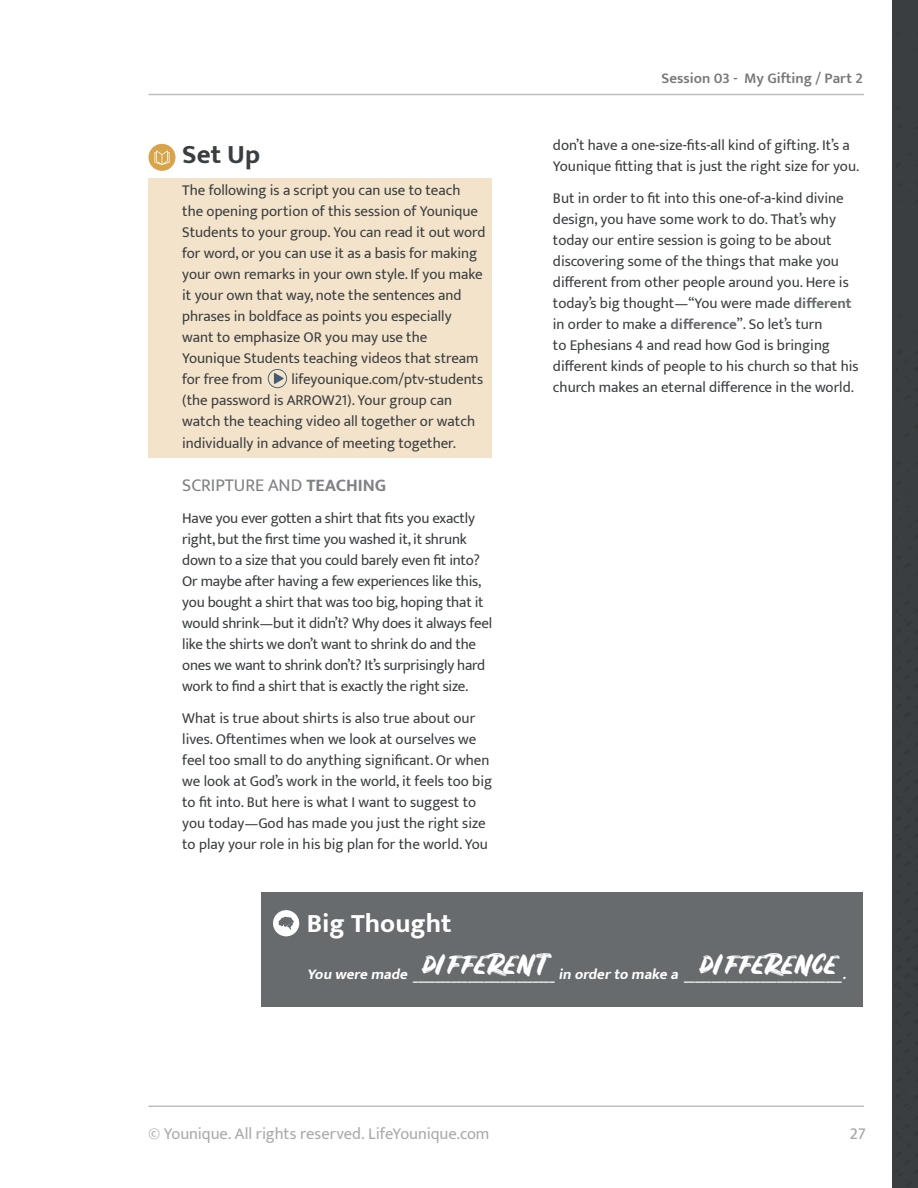
<style>
.page{position:relative;width:918px;height:1188px;background:#fff}
.page>*{position:absolute;margin:0;border:0;box-sizing:border-box;transform-origin:0 0}
.t1{font:30px "Rustico V2 Regular";color:#fff}
.t2{font:700 27px "Mukta";color:#fff}
.t3{font:700 27px "Mukta";color:#3a3e40}
.t4{font:18px "Mukta";color:#808285}
.t5{font:16.5px "Mukta";letter-spacing:-.005em;color:#a7a9ac}
.t6{font:500 16.5px "Mukta";color:#a7a9ac}
.t7{font:15px/21px "Mukta";color:#3a3e40}
.t8{font:italic 700 15px "Mukta";color:#fff}
.t9{font:600 15px "Mukta";color:#77787b}
.s1{font-weight:700}
.s2{font-weight:700;color:#676b6d}
</style>
<div class="page">
<div style="left:892px;top:0;width:26px;height:1188px;background:#3a3e40"></div>
<div style="left:148px;top:178px;width:344px;height:279px;background:#f3e3ca"></div>
<div style="left:148px;top:144px;width:28px;height:27px;background:#d8a44a;border-radius:50%"></div>
<svg style="left:154px;top:150px;width:16px;height:15px"></svg>
<div style="left:262px;top:892px;width:601px;height:115px;background:#676b6d"></div>
<svg style="left:273px;top:910px;width:26px;height:26px"></svg>
<svg style="left:268px;top:369px;width:19px;height:19px"></svg>
<h2 class="t3" style="left:182px;top:138px;width:79px">Set Up</h2>
<p class="t7" style="left:182px;top:179px;width:305px">The following is a script you can use to teach<br>the opening portion of this session of Younique Students to your group. You can read it out word for word, or you can use it as a basis for making your own remarks in your own style. If you make it your own that way, note the sentences and phrases in boldface as points you especially want to emphasize OR you may use the Younique Students teaching videos that stream for free from</p>
<p class="t7" style="left:182px;top:368px;width:302px;text-indent:109px">lifeyounique.com/ptv-students (the password is ARROW21). Your group can watch the teaching video all together or watch individually in advance of meeting together.</p>
<p class="t4" style="left:182px;top:474px;width:206px">SCRIPTURE AND <span class="s1">TEACHING</span></p>
<p class="t7" style="left:182px;top:507px;width:311px">Have you ever gotten a shirt that fits you exactly right, but the first time you washed it, it shrunk down to a size that you could barely even fit into?<br>Or maybe after having a few experiences like this, you bought a shirt that was too big, hoping that it would shrink—but it didn’t? Why does it always feel like the shirts we don’t want to shrink do and the ones we want to shrink don’t? It’s surprisingly hard work to find a shirt that is exactly the right size.</p>
<p class="t7" style="left:182px;top:707px;width:311px">What is true about shirts is also true about our lives. Oftentimes when we look at ourselves we feel too small to do anything significant. Or when we look at God’s work in the world, it feels too big to fit into. But here is what I want to suggest to you today—God has made you just the right size to play your role in his big plan for the world. You</p>
<p class="t9" style="left:662px;top:69px;width:203px">Session 03 - My Gifting / Part 2</p>
<p class="t7" style="left:553px;top:134px;width:308px">don’t have a one-size-fits-all kind of gifting. It’s a<br>Younique fitting that is just the right size for you.</p>
<p class="t7" style="left:553px;top:187px;width:307px">But in order to fit into this one-of-a-kind divine design, you have some work to do. That’s why today our entire session is going to be about discovering some of the things that make you different from other people around you. Here is today’s big thought—“You were made <span class="s2">different </span>in order to make a <span class="s2">difference</span>”. So let’s turn<br>to Ephesians 4 and read how God is bringing different kinds of people to his church so that his church makes an eternal difference in the world.</p>
<h2 class="t2" style="left:307px;top:907px;width:146px">Big Thought</h2>
<p class="t8" style="left:307px;top:965px;width:545px">You were made __________________________in orderto make a _____________________________.</p>
<h1 class="t1" style="left:422px;top:946px;width:126px">DIFFERENT</h1>
<h1 class="t1" style="left:700px;top:946px;width:138px">DIFFERENCE</h1>
<p class="t5" style="left:148px;top:1123px;width:343px">© Younique. All rights reserved. LifeYounique.com</p>
<p class="t6" style="left:850px;top:1124px;width:18px">27</p>
</div>
